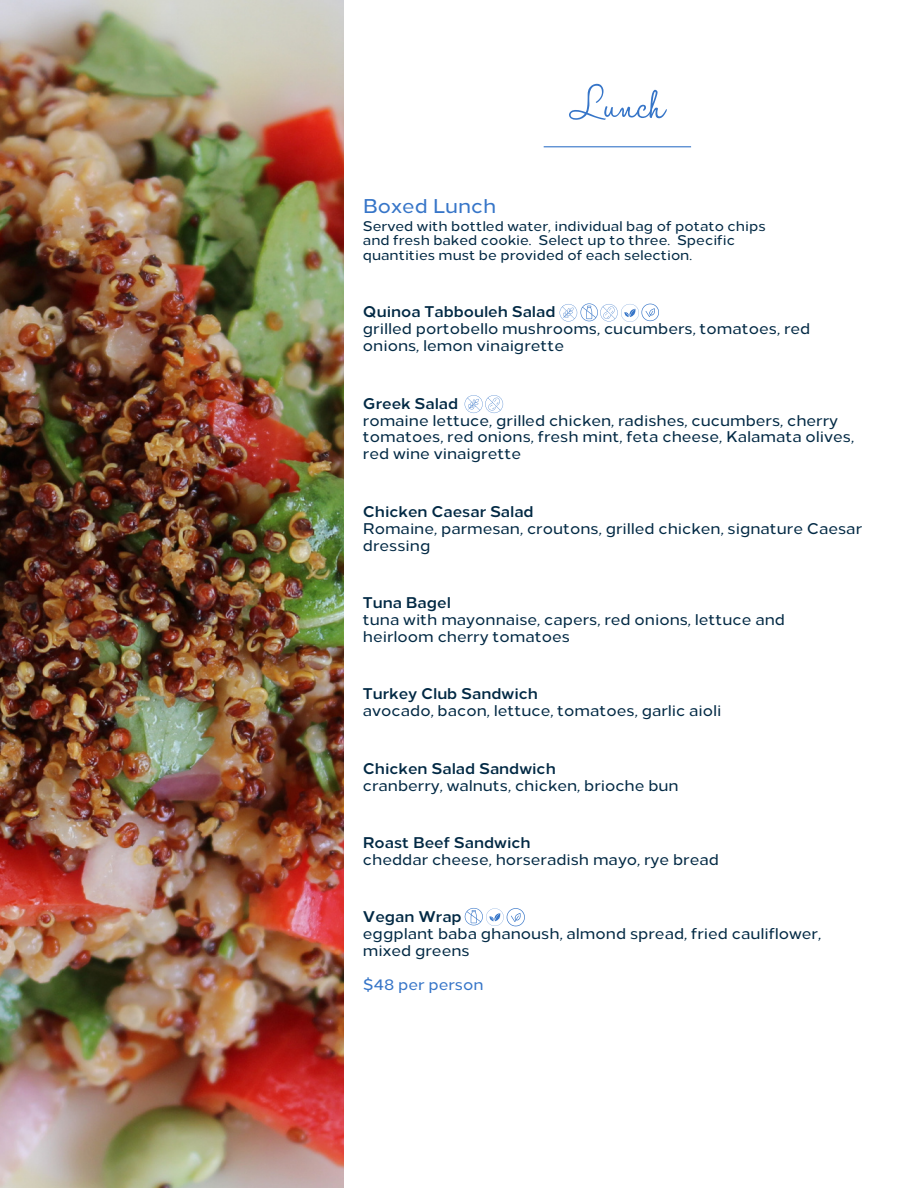
<style>
.page{position:relative;width:918px;height:1188px;background:#fff}
.page>*{position:absolute;margin:0;border:0;box-sizing:border-box;transform-origin:0 0}
.t1{font:51px "Halo Handletter";color:#3675c8}
.t2{font:500 19.95px "Loew Two Zero";color:#3675c8}
.t3{font:500 15.45px/16.8px "Loew Two Zero";color:#022944}
.t4{font:700 15.45px "Loew Two Zero";color:#022944}
.t5{font:500 15.45px "Loew Two Zero";color:#3675c8}
.t6{font:500 13.95px/14.7px "Loew Two Zero";color:#022944}
</style>
<div class="page">
<img style="left:0;top:0;width:343px;height:1188px">
<hr style="left:544px;top:146px;width:147px;height:1px;background:#3675c8">
<svg style="left:560px;top:303px;width:99px;height:19px"></svg>
<svg style="left:465px;top:395px;width:38px;height:18px"></svg>
<svg style="left:465px;top:908px;width:60px;height:18px"></svg>
<p class="t2" style="left:363px;top:194px;width:135px">Boxed Lunch</p>
<p class="t1" style="left:569px;top:77px;width:97px">Lunch</p>
<p class="t6" style="left:363px;top:218px;width:404px">Served with bottled water, individual bag of potato chips and fresh baked cookie. Select up to three. Specific quantities must be provided of each selection.</p>
<p class="t4" style="left:363px;top:302px;width:194px">Quinoa Tabbouleh Salad</p>
<p class="t3" style="left:363px;top:320px;width:449px">grilled portobello mushrooms, cucumbers, tomatoes, red onions, lemon vinaigrette</p>
<p class="t4" style="left:363px;top:394px;width:97px">Greek Salad</p>
<p class="t3" style="left:363px;top:412px;width:493px">romaine lettuce, grilled chicken, radishes, cucumbers, cherry tomatoes, red onions, fresh mint, feta cheese, Kalamata olives,</p>
<p class="t3" style="left:363px;top:446px;width:160px">red wine vinaigrette</p>
<p class="t4" style="left:363px;top:502px;width:172px">Chicken Caesar Salad</p>
<p class="t3" style="left:363px;top:520px;width:501px">Romaine, parmesan, croutons, grilled chicken, signature Caesar dressing</p>
<p class="t4" style="left:363px;top:593px;width:89px">Tuna Bagel</p>
<p class="t3" style="left:363px;top:611px;width:424px">tuna with mayonnaise, capers, red onions, lettuce and</p>
<p class="t3" style="left:363px;top:628px;width:209px">heirloom cherry tomatoes</p>
<p class="t4" style="left:363px;top:685px;width:177px">Turkey Club Sandwich</p>
<p class="t3" style="left:363px;top:702px;width:360px">avocado, bacon, lettuce, tomatoes, garlic aioli</p>
<p class="t4" style="left:363px;top:759px;width:194px">Chicken Salad Sandwich</p>
<p class="t3" style="left:363px;top:777px;width:317px">cranberry, walnuts, chicken, brioche bun</p>
<p class="t4" style="left:363px;top:833px;width:169px">Roast Beef Sandwich</p>
<p class="t3" style="left:363px;top:851px;width:358px">cheddar cheese, horseradish mayo, rye bread</p>
<p class="t4" style="left:363px;top:908px;width:100px">Vegan Wrap</p>
<p class="t3" style="left:363px;top:925px;width:460px">eggplant baba ghanoush, almond spread, fried cauliflower, mixed greens</p>
<p class="t5" style="left:363px;top:975px;width:122px">$48 per person</p>
</div>
